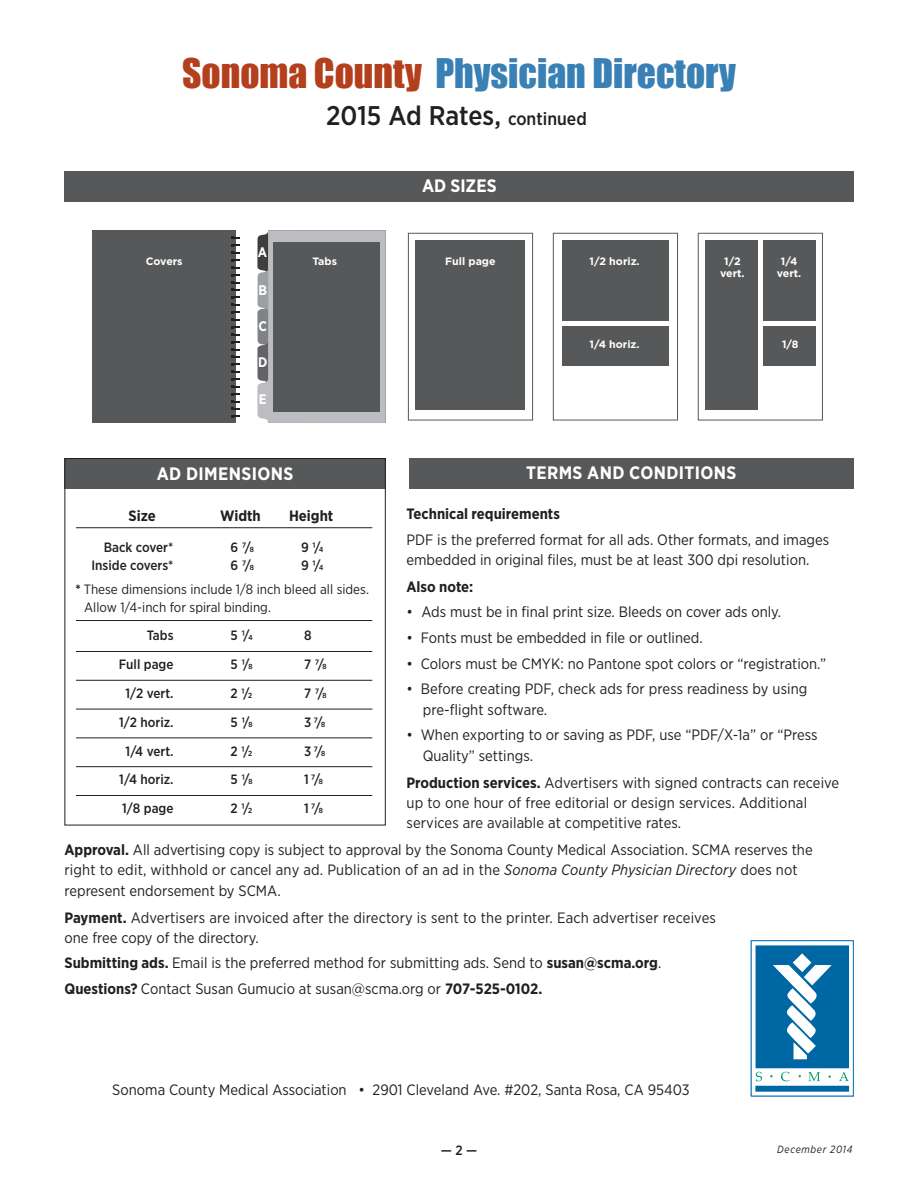
<style>
.page{position:relative;width:918px;height:1188px;background:#fff}
.page>*{position:absolute;margin:0;border:0;box-sizing:border-box;transform-origin:0 0}
.t1{font:37.5px "Impact";color:#3980b4}
.t2{font:500 27px "Gotham Narrow";letter-spacing:-.005em;color:#231f20}
.white_caps_header{font:700 18px "Gotham Narrow";letter-spacing:.02em;color:#fff}
.Gotham_table{font:15px/20.2px "Gotham Narrow";color:#231f20}
.Gotham_table-2{font:700 15px "Gotham Narrow";color:#231f20}
.table_header{font:700 15px "Gotham Narrow";color:#231f20}
.white_caps_header-2{font:700 13.8px "Gotham Narrow";color:#fff}
.dimensions_2{font:500 13.5px "Gotham Narrow";color:#231f20}
.Gotham_table-3{font:13.5px/18px "Gotham Narrow";color:#231f20}
.dimensions_1{font:500 13.5px "Gotham Narrow";color:#231f20}
.dimensions_rule{font:500 13.5px "Gotham Narrow";color:#231f20}
.t3{font:700 10.65px/12.5px "Gotham";color:#fff;text-align:center}
.t4{font:italic 10.5px "Gotham Narrow";letter-spacing:.07em;color:#231f20;scale:.96 1}
.s1{color:#b33f1d}
.s2{font-size:18px}
.s3{font-weight:700}
.s4{font-style:italic}
</style>
<div class="page">
<div style="left:409px;top:458px;width:445px;height:31px;background:#57585a"></div>
<div style="left:64px;top:171px;width:790px;height:30px;background:#57585a"></div>
<div style="left:64px;top:459px;width:322px;height:30px;background:#57585a"></div>
<div style="left:64px;top:458px;width:322px;height:367px;border:1px solid #231f20"></div>
<hr style="left:76px;top:527px;width:296px;height:1px;background:#231f20">
<hr style="left:76px;top:620px;width:296px;height:1px;background:#231f20">
<hr style="left:76px;top:651px;width:296px;height:1px;background:#231f20">
<hr style="left:76px;top:680px;width:296px;height:1px;background:#231f20">
<hr style="left:76px;top:709px;width:296px;height:1px;background:#231f20">
<hr style="left:76px;top:738px;width:296px;height:1px;background:#231f20">
<hr style="left:76px;top:766px;width:296px;height:1px;background:#231f20">
<hr style="left:76px;top:795px;width:296px;height:1px;background:#231f20">
<div style="left:751px;top:941px;width:103px;height:155px;border:1px solid #1074bc"></div>
<div style="left:752px;top:942px;width:100px;height:152px;background:linear-gradient(to right,#fff,#fff)"></div>
<div style="left:755px;top:1086px;width:94px;height:6px;background:#0067a5"></div>
<svg style="left:756px;top:945px;width:93px;height:136px"></svg>
<div style="left:562px;top:240px;width:107px;height:81px;background:#57585a"></div>
<div style="left:562px;top:327px;width:107px;height:39px;background:#57585a"></div>
<div style="left:416px;top:240px;width:109px;height:170px;background:#57585a"></div>
<div style="left:93px;top:230px;width:143px;height:193px;background:#57585a"></div>
<svg style="left:231px;top:236px;width:9px;height:182px"></svg>
<div style="left:408px;top:233px;width:125px;height:188px;border:1px solid #57585a"></div>
<div style="left:764px;top:240px;width:52px;height:81px;background:#57585a"></div>
<div style="left:764px;top:327px;width:52px;height:39px;background:#57585a"></div>
<div style="left:705px;top:240px;width:52px;height:170px;background:#57585a"></div>
<div style="left:698px;top:233px;width:125px;height:188px;border:1px solid #57585a"></div>
<div style="left:553px;top:233px;width:125px;height:188px;border:1px solid #57585a"></div>
<svg style="left:257px;top:230px;width:129px;height:193px;background:#aaabad"></svg>
<div style="left:274px;top:242px;width:106px;height:170px;background:#57585a"></div>
<p class="t1" style="left:182px;top:44px;width:555px"><span class="s1">Sonoma County</span> Physician Directory</p>
<p class="t2" style="left:326px;top:99px;width:262px">2015 Ad Rates, <span class="s2">continued</span></p>
<p class="white_caps_header" style="left:422px;top:174px;width:76px">AD SIZES</p>
<p class="white_caps_header-2" style="left:258px;top:243px;width:11px">A</p>
<p class="white_caps_header-2" style="left:259px;top:281px;width:10px">B</p>
<p class="white_caps_header-2" style="left:259px;top:318px;width:10px">C</p>
<p class="white_caps_header-2" style="left:258px;top:354px;width:11px">D</p>
<p class="white_caps_header-2" style="left:259px;top:390px;width:9px">E</p>
<p class="t3" style="left:724px;top:255px;width:18px">1/2</p>
<p class="t3" style="left:720px;top:267px;width:26px">vert.</p>
<p class="t3" style="left:146px;top:255px;width:38px">Covers</p>
<p class="t3" style="left:445px;top:255px;width:52px">Full page</p>
<p class="t3" style="left:777px;top:255px;width:26px">1/4 vert.</p>
<p class="t3" style="left:590px;top:255px;width:52px">1/2 horiz.</p>
<p class="t3" style="left:312px;top:255px;width:26px">Tabs</p>
<p class="t3" style="left:590px;top:338px;width:52px">1/4 horiz.</p>
<p class="t3" style="left:782px;top:338px;width:18px">1/8</p>
<p class="white_caps_header" style="left:157px;top:462px;width:138px">AD DIMENSIONS</p>
<p class="white_caps_header" style="left:526px;top:462px;width:212px">TERMS AND CONDITIONS</p>
<p class="Gotham_table-2" style="left:406px;top:504px;width:155px">Technical requirements</p>
<p class="Gotham_table" style="left:406px;top:529px;width:424px">PDF is the preferred format for all ads. Other formats, and images embedded in original files, must be at least 300 dpi resolution.</p>
<p class="Gotham_table-2" style="left:406px;top:577px;width:68px">Also note:</p>
<p class="Gotham_table" style="left:406px;top:602px;width:376px">• Ads must be in final print size. Bleeds on cover ads only.</p>
<p class="Gotham_table" style="left:406px;top:627px;width:298px">• Fonts must be embedded in file or outlined.</p>
<p class="Gotham_table" style="left:406px;top:653px;width:421px">• Colors must be CMYK: no Pantone spot colors or “registration.”</p>
<p class="Gotham_table" style="left:423px;top:679px;width:386px;text-indent:-16px">• Before creating PDF, check ads for press readiness by using pre-flight software.</p>
<p class="Gotham_table" style="left:423px;top:725px;width:396px;text-indent:-16px">• When exporting to or saving as PDF, use “PDF/X-1a” or “Press<br>Quality” settings.</p>
<p class="Gotham_table" style="left:406px;top:772px;width:434px"><span class="s3">Production services.</span> Advertisers with signed contracts can receive up to one hour of free editorial or design services. Additional services are available at competitive rates.</p>
<p class="Gotham_table" style="left:64px;top:839px;width:750px"><span class="s3">Approval.</span> All advertising copy is subject to approval by the Sonoma County Medical Association. SCMA reserves the right to edit, withhold or cancel any ad. Publication of an ad in the <span class="s4">Sonoma County Physician Directory</span> does not represent endorsement by SCMA.</p>
<p class="Gotham_table" style="left:64px;top:907px;width:653px"><span class="s3">Payment.</span> Advertisers are invoiced after the directory is sent to the printer. Each advertiser receives one free copy of the directory.</p>
<p class="Gotham_table" style="left:64px;top:953px;width:598px"><span class="s3">Submitting ads.</span> Email is the preferred method for submitting ads. Send to <span class="s3">susan@scma.org</span>.</p>
<p class="Gotham_table" style="left:64px;top:978px;width:479px"><span class="s3">Questions?</span> Contact Susan Gumucio at susan@scma.org or <span class="s3">707-525-0102.</span></p>
<p class="table_header" style="left:129px;top:506px;width:29px">Size</p>
<p class="table_header" style="left:220px;top:506px;width:42px">Width</p>
<p class="table_header" style="left:289px;top:506px;width:46px">Height</p>
<p class="dimensions_1" style="left:104px;top:539px;width:71px">Back cover*</p>
<p class="dimensions_1" style="left:231px;top:539px;width:25px">6 7/8</p>
<p class="dimensions_1" style="left:301px;top:539px;width:24px">9 1/4</p>
<p class="dimensions_1" style="left:91px;top:557px;width:84px">Inside covers*</p>
<p class="dimensions_1" style="left:231px;top:557px;width:25px">6 7/8</p>
<p class="dimensions_1" style="left:301px;top:557px;width:24px">9 1/4</p>
<p class="Gotham_table-3" style="left:84px;top:580px;width:286px;text-indent:-9px"><span class="s3">*</span> These dimensions include 1/8 inch bleed all sides.<br>Allow 1/4-inch for spiral binding.</p>
<p class="dimensions_2" style="left:147px;top:627px;width:28px">Tabs</p>
<p class="dimensions_2" style="left:231px;top:627px;width:24px">5 1/4</p>
<p class="dimensions_2" style="left:304px;top:627px;width:9px">8</p>
<p class="dimensions_2" style="left:119px;top:656px;width:56px">Full page</p>
<p class="dimensions_2" style="left:231px;top:656px;width:24px">5 1/8</p>
<p class="dimensions_2" style="left:304px;top:656px;width:24px">7 7/8</p>
<p class="dimensions_2" style="left:125px;top:685px;width:50px">1/2 vert.</p>
<p class="dimensions_2" style="left:231px;top:685px;width:24px">2 1/2</p>
<p class="dimensions_2" style="left:304px;top:685px;width:24px">7 7/8</p>
<p class="dimensions_2" style="left:119px;top:714px;width:56px">1/2 horiz.</p>
<p class="dimensions_2" style="left:231px;top:714px;width:24px">5 1/8</p>
<p class="dimensions_2" style="left:304px;top:714px;width:23px">3 7/8</p>
<p class="dimensions_2" style="left:126px;top:742px;width:49px">1/4 vert.</p>
<p class="dimensions_2" style="left:231px;top:742px;width:24px">2 1/2</p>
<p class="dimensions_2" style="left:304px;top:742px;width:23px">3 7/8</p>
<p class="dimensions_2" style="left:119px;top:771px;width:56px">1/4 horiz.</p>
<p class="dimensions_2" style="left:231px;top:771px;width:24px">5 1/8</p>
<p class="dimensions_2" style="left:304px;top:771px;width:21px">1 7/8</p>
<p class="dimensions_2" style="left:122px;top:800px;width:53px">1/8 page</p>
<p class="dimensions_2" style="left:231px;top:800px;width:24px">2 1/2</p>
<p class="dimensions_2" style="left:304px;top:800px;width:21px">1 7/8</p>
<p class="Gotham_table" style="left:112px;top:1079px;width:579px">Sonoma County Medical Association • 2901 Cleveland Ave. #202, Santa Rosa, CA 95403</p>
<p class="dimensions_rule" style="left:441px;top:1142px;width:38px">— 2 —</p>
<p class="t4" style="left:777px;top:1143px;width:80px">December 2014</p>
</div>
